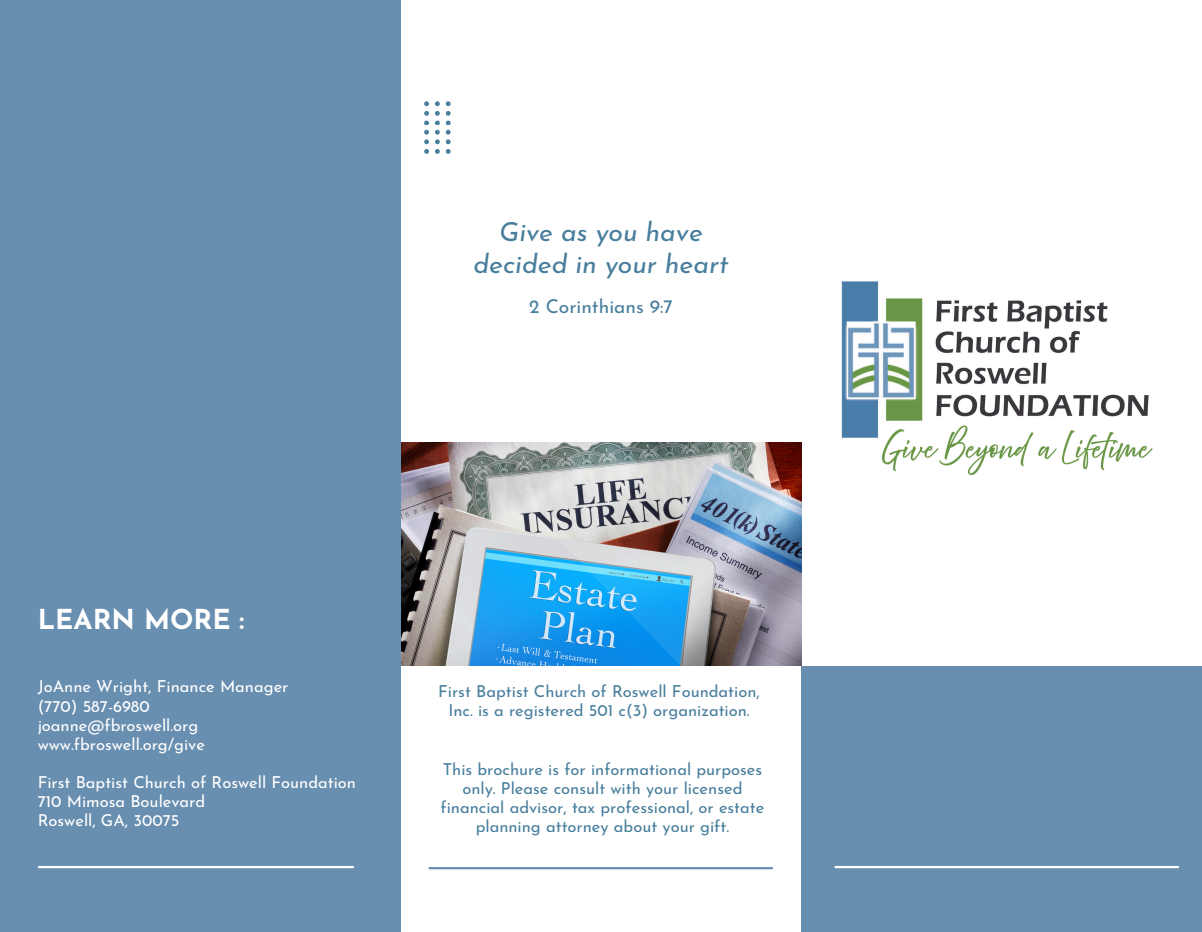
<style>
.page{position:relative;width:1202px;height:932px;background:#fff}
.page>*{position:absolute;margin:0;border:0;box-sizing:border-box;transform-origin:0 0}
.t1{font:700 27.45px "Josefin Sans";color:#fff}
.t2{font:italic 26.55px/31.7px "Josefin Sans";color:#487e9c;text-align:center}
.t3{font:19.05px "Josefin Sans";color:#487e9c}
.t4{font:16.5px/19.2px "Josefin Sans";color:#487e9c;text-align:center}
.t5{font:16.5px "Josefin Sans";color:#fff}
</style>
<div class="page">
<svg style="left:424px;top:101px;width:5px;height:52px"></svg>
<svg style="left:435px;top:101px;width:5px;height:52px"></svg>
<svg style="left:446px;top:101px;width:4px;height:52px"></svg>
<img style="left:400px;top:443px;width:401px;height:222px">
<div style="left:0;top:0;width:400px;height:931px;background:#688eb0"></div>
<hr style="left:429px;top:867px;width:343px;height:2px;background:#688eb0">
<hr style="left:39px;top:865px;width:314px;height:3px;background:#fff">
<div style="left:801px;top:666px;width:400px;height:265px;background:#688eb0"></div>
<hr style="left:835px;top:865px;width:342px;height:3px;background:#fff">
<img style="left:841px;top:281px;width:312px;height:194px">
<h3 class="t2" style="left:473px;top:218px;width:257px">Give as you have decided in your heart</h3>
<h2 class="t3" style="left:529px;top:299px;width:145px">2 Corinthians 9:7</h2>
<p class="t1" style="left:38px;top:608px;width:208px">LEARN MORE :</p>
<p class="t5" style="left:38px;top:680px;width:252px">JoAnne Wright, Finance Manager</p>
<p class="t5" style="left:38px;top:699px;width:114px">(770) 587-6980</p>
<p class="t5" style="left:38px;top:718px;width:162px">joanne@fbroswell.org</p>
<p class="t5" style="left:38px;top:737px;width:169px">www.fbroswell.org/give</p>
<p class="t5" style="left:38px;top:775px;width:320px">First Baptist Church of Roswell Foundation</p>
<p class="t5" style="left:38px;top:794px;width:169px">710 Mimosa Boulevard</p>
<p class="t5" style="left:38px;top:814px;width:143px">Roswell, GA, 30075</p>
<p class="t4" style="left:438px;top:683px;width:323px">First Baptist Church of Roswell Foundation,<br>Inc. is a registered 501 c(3) organization.</p>
<p class="t4" style="left:440px;top:761px;width:325px">This brochure is for informational purposes only. Please consult with your licensed financial advisor, tax professional, or estate planning attorney about your gift.</p>
</div>
